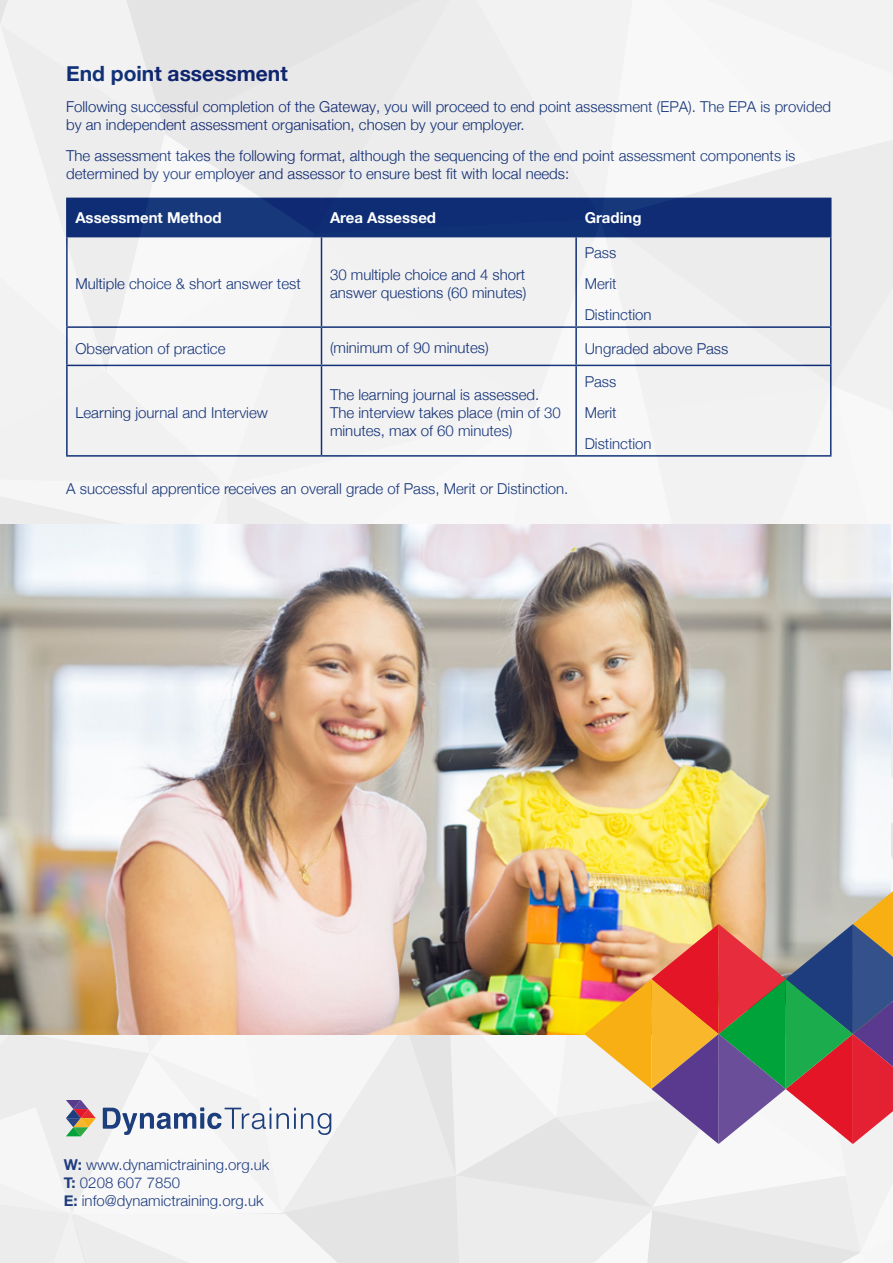
<style>
.page{position:relative;width:893px;height:1263px;background:#fff}
.page>*{position:absolute;margin:0;border:0;box-sizing:border-box;transform-origin:0 0}
.t1{font:700 21px "Helvetica Neue";color:#1e3d7f}
.t2{font:300 15px/18px "Helvetica Neue";color:#1e3d7f}
.t3{font:700 15px "Helvetica Neue";color:#fff}
.s1{font-weight:700}
</style>
<div class="page">
<img style="left:0;top:0;width:893px;height:1263px">
<h1 class="t1" style="left:66px;top:57px;width:223px">End point assessment</h1>
<p class="t2" style="left:66px;top:115px;width:460px">by an independent assessment organisation, chosen by your employer.</p>
<p class="t2" style="left:66px;top:97px;width:766px">Following successful completion of the Gateway, you will proceed to end point assessment (EPA). The EPA is provided</p>
<p class="t2" style="left:66px;top:145px;width:731px">The assessment takes the following format, although the sequencing of the end point assessment components is determined by your employer and assessor to ensure best fit with local needs:</p>
<p class="t3" style="left:75px;top:206px;width:148px">Assessment Method</p>
<p class="t3" style="left:330px;top:206px;width:108px">Area Assessed</p>
<p class="t3" style="left:585px;top:206px;width:58px">Grading</p>
<p class="t2" style="left:75px;top:274px;width:227px">Multiple choice &amp; short answer test</p>
<p class="t2" style="left:330px;top:265px;width:198px;line-height:17.4px">30 multiple choice and 4 short answer questions (60 minutes)</p>
<p class="t2" style="left:585px;top:237px;width:68px;line-height:30.8px">Pass<br>Merit<br>Distinction</p>
<p class="t2" style="left:330px;top:338px;width:160px">(minimum of 90 minutes)</p>
<p class="t2" style="left:75px;top:338px;width:152px">Observation of practice</p>
<p class="t2" style="left:585px;top:338px;width:145px">Ungraded above Pass</p>
<p class="t2" style="left:75px;top:402px;width:194px">Learning journal and Interview</p>
<p class="t2" style="left:330px;top:384px;width:232px">The learning journal is assessed.<br>The interview takes place (min of 30</p>
<p class="t2" style="left:330px;top:421px;width:184px">minutes, max of 60 minutes)</p>
<p class="t2" style="left:66px;top:479px;width:504px">A successful apprentice receives an overall grade of Pass, Merit or Distinction.</p>
<p class="t2" style="left:585px;top:365px;width:68px;line-height:30.8px">Pass<br>Merit<br>Distinction</p>
<p class="t2" style="left:64px;top:1155px;width:207px"><span class="s1">W:</span> www.dynamictraining.org.uk<br><span class="s1">T:</span> 0208 607 7850<br><span class="s1">E:</span> info@dynamictraining.org.uk</p>
</div>
